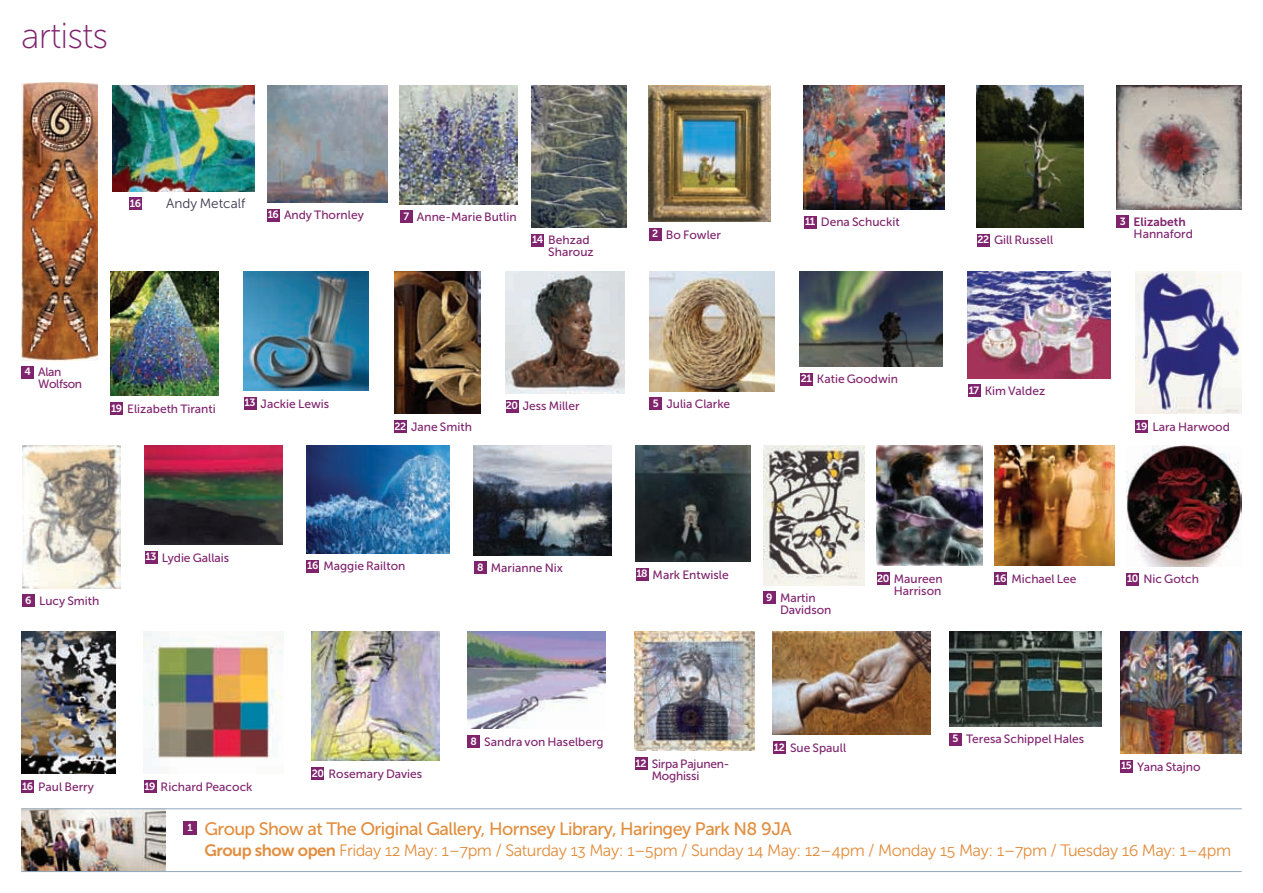
<style>
.page{position:relative;width:1263px;height:893px;background:#fff}
.page>*{position:absolute;margin:0;border:0;box-sizing:border-box;transform-origin:0 0}
.t1{font:36px "Museo Sans 100";letter-spacing:-.025em;color:#7f236d}
.t2{font:18px "Museo Sans 500";letter-spacing:-.03em;color:#e18e3e}
.t3{font:16.5px "Museo Sans 300";letter-spacing:-.03em;color:#e18e3e}
.t4{font:13.5px "Museo Sans 300";color:#39364e}
.t5{font:12px/12px "Museo Sans 500";color:#7f236d}
.t6{font:12px/12px "Museo Sans 500";letter-spacing:-.03em;color:#7f236d}
.t7{font:12px "Museo Sans 700";color:#7f236d}
.t8{font:10.5px "Museo Sans 700";letter-spacing:-.05em;color:#fff}
.t9{font:10.05px "Museo Sans 700";color:#fff}
.s1{font-family:"Museo Sans 700";font-size:10.5px;color:#fff}
.s2{font-family:"Museo Sans 700"}
</style>
<div class="page">
<img style="left:21px;top:809px;width:145px;height:62px">
<div style="left:183px;top:821px;width:14px;height:14px;background:#7f236d"></div>
<hr style="left:21px;top:871px;width:1221px;height:1px;background:#93a9c0">
<hr style="left:21px;top:808px;width:1221px;height:1px;background:#93a9c0">
<img style="left:21px;top:82px;width:77px;height:278px">
<img style="left:1116px;top:85px;width:126px;height:124px">
<img style="left:800px;top:271px;width:142px;height:95px">
<img style="left:474px;top:446px;width:138px;height:109px">
<img style="left:144px;top:631px;width:138px;height:127px">
<img style="left:112px;top:85px;width:142px;height:106px">
<div style="left:129px;top:198px;width:13px;height:12px;background:#7f236d"></div>
<img style="left:267px;top:85px;width:120px;height:117px">
<div style="left:267px;top:209px;width:13px;height:12px;background:#7f236d"></div>
<img style="left:400px;top:85px;width:118px;height:119px">
<div style="left:400px;top:210px;width:13px;height:13px;background:#7f236d"></div>
<img style="left:531px;top:85px;width:95px;height:142px">
<div style="left:531px;top:234px;width:13px;height:13px;background:#7f236d"></div>
<img style="left:649px;top:85px;width:122px;height:137px">
<div style="left:649px;top:228px;width:13px;height:13px;background:#7f236d"></div>
<img style="left:804px;top:85px;width:140px;height:124px">
<div style="left:804px;top:216px;width:12px;height:13px;background:#7f236d"></div>
<div style="left:21px;top:366px;width:13px;height:13px;background:#7f236d"></div>
<div style="left:1116px;top:216px;width:13px;height:12px;background:#7f236d"></div>
<img style="left:110px;top:271px;width:108px;height:125px">
<div style="left:110px;top:402px;width:13px;height:13px;background:#7f236d"></div>
<img style="left:977px;top:85px;width:107px;height:142px">
<div style="left:977px;top:234px;width:13px;height:13px;background:#7f236d"></div>
<img style="left:244px;top:271px;width:125px;height:119px">
<div style="left:244px;top:397px;width:12px;height:13px;background:#7f236d"></div>
<img style="left:394px;top:271px;width:86px;height:143px">
<div style="left:394px;top:420px;width:13px;height:13px;background:#7f236d"></div>
<img style="left:506px;top:271px;width:118px;height:122px">
<div style="left:506px;top:400px;width:12px;height:13px;background:#7f236d"></div>
<img style="left:649px;top:271px;width:125px;height:120px">
<div style="left:649px;top:397px;width:13px;height:13px;background:#7f236d"></div>
<div style="left:800px;top:373px;width:13px;height:12px;background:#7f236d"></div>
<img style="left:968px;top:271px;width:142px;height:107px">
<div style="left:968px;top:384px;width:12px;height:13px;background:#7f236d"></div>
<img style="left:1135px;top:271px;width:106px;height:143px">
<div style="left:1135px;top:420px;width:13px;height:13px;background:#7f236d"></div>
<img style="left:22px;top:446px;width:99px;height:142px">
<div style="left:22px;top:595px;width:13px;height:12px;background:#7f236d"></div>
<img style="left:145px;top:446px;width:137px;height:99px">
<div style="left:145px;top:551px;width:12px;height:13px;background:#7f236d"></div>
<img style="left:306px;top:446px;width:144px;height:107px">
<div style="left:306px;top:560px;width:13px;height:13px;background:#7f236d"></div>
<div style="left:474px;top:562px;width:13px;height:12px;background:#7f236d"></div>
<img style="left:636px;top:446px;width:115px;height:116px">
<div style="left:636px;top:568px;width:12px;height:13px;background:#7f236d"></div>
<img style="left:763px;top:446px;width:102px;height:139px">
<div style="left:763px;top:591px;width:13px;height:13px;background:#7f236d"></div>
<img style="left:877px;top:446px;width:105px;height:120px">
<div style="left:877px;top:572px;width:13px;height:13px;background:#7f236d"></div>
<img style="left:994px;top:446px;width:120px;height:120px">
<div style="left:994px;top:572px;width:13px;height:13px;background:#7f236d"></div>
<img style="left:1126px;top:446px;width:116px;height:120px">
<div style="left:1126px;top:573px;width:13px;height:12px;background:#7f236d"></div>
<img style="left:21px;top:631px;width:94px;height:143px">
<div style="left:21px;top:780px;width:13px;height:13px;background:#7f236d"></div>
<div style="left:144px;top:780px;width:12px;height:13px;background:#7f236d"></div>
<img style="left:312px;top:631px;width:127px;height:130px">
<div style="left:312px;top:767px;width:12px;height:13px;background:#7f236d"></div>
<img style="left:467px;top:631px;width:139px;height:98px">
<div style="left:467px;top:735px;width:13px;height:13px;background:#7f236d"></div>
<img style="left:635px;top:631px;width:120px;height:120px">
<div style="left:635px;top:757px;width:12px;height:13px;background:#7f236d"></div>
<img style="left:773px;top:631px;width:158px;height:104px">
<div style="left:773px;top:741px;width:13px;height:13px;background:#7f236d"></div>
<img style="left:949px;top:631px;width:153px;height:95px">
<div style="left:949px;top:733px;width:13px;height:13px;background:#7f236d"></div>
<img style="left:1120px;top:631px;width:122px;height:123px">
<div style="left:1120px;top:760px;width:13px;height:13px;background:#7f236d"></div>
<h1 class="t1" style="left:21px;top:15px;width:89px">artists</h1>
<p class="t8" style="left:130px;top:197px;width:13px">16</p>
<p class="t4" style="left:166px;top:196px;width:81px">Andy Metcalf</p>
<p class="t5" style="left:268px;top:209px;width:98px"><span class="s1">16</span> Andy Thornley</p>
<p class="t5" style="left:403px;top:211px;width:115px"><span class="s1">7</span> Anne-Marie Butlin</p>
<p class="t8" style="left:532px;top:233px;width:13px">14</p>
<p class="t5" style="left:548px;top:234px;width:47px">Behzad<br>Sharouz</p>
<p class="t5" style="left:652px;top:229px;width:70px"><span class="s1">2</span> Bo Fowler</p>
<p class="t8" style="left:24px;top:365px;width:8px">4</p>
<p class="t6" style="left:38px;top:366px;width:45px">Alan<br>Wolfson</p>
<p class="t5" style="left:111px;top:403px;width:106px"><span class="s1">19</span> Elizabeth Tiranti</p>
<p class="t5" style="left:245px;top:397px;width:86px"><span class="s1">13</span> Jackie Lewis</p>
<p class="t5" style="left:395px;top:421px;width:79px"><span class="s1">22</span> Jane Smith</p>
<p class="t5" style="left:506px;top:400px;width:75px"><span class="s1">20</span> Jess Miller</p>
<p class="t5" style="left:653px;top:398px;width:79px"><span class="s1">5</span> Julia Clarke</p>
<p class="t5" style="left:805px;top:216px;width:96px"><span class="s1">11</span> Dena Schuckit</p>
<p class="t5" style="left:801px;top:373px;width:99px"><span class="s1">21</span> Katie Goodwin</p>
<p class="t5" style="left:977px;top:234px;width:77px"><span class="s1">22</span> Gill Russell</p>
<p class="t5" style="left:969px;top:385px;width:78px"><span class="s1">17</span> Kim Valdez</p>
<p class="t8" style="left:1120px;top:215px;width:8px">3</p>
<p class="t7" style="left:1133px;top:215px;width:54px">Elizabeth</p>
<p class="t5" style="left:1133px;top:228px;width:61px">Hannaford</p>
<p class="t5" style="left:1136px;top:421px;width:95px"><span class="s1">19</span> Lara Harwood</p>
<p class="t5" style="left:25px;top:595px;width:76px"><span class="s1">6</span> Lucy Smith</p>
<p class="t5" style="left:146px;top:552px;width:85px"><span class="s1">13</span> Lydie Gallais</p>
<p class="t5" style="left:22px;top:781px;width:73px"><span class="s1">16</span> Paul Berry</p>
<p class="t5" style="left:144px;top:781px;width:110px"><span class="s1">19</span> Richard Peacock</p>
<p class="t5" style="left:307px;top:560px;width:100px"><span class="s1">16</span> Maggie Railton</p>
<p class="t5" style="left:477px;top:562px;width:87px"><span class="s1">8</span> Marianne Nix</p>
<p class="t5" style="left:636px;top:568px;width:94px"><span class="s1">18</span> Mark Entwisle</p>
<p class="t8" style="left:766px;top:591px;width:8px">9</p>
<p class="t5" style="left:780px;top:592px;width:53px">Martin<br>Davidson</p>
<p class="t8" style="left:877px;top:572px;width:14px">20</p>
<p class="t5" style="left:995px;top:573px;width:83px"><span class="s1">16</span> Michael Lee</p>
<p class="t5" style="left:1127px;top:573px;width:73px"><span class="s1">10</span> Nic Gotch</p>
<p class="t5" style="left:894px;top:573px;width:50px">Maureen<br>Harrison</p>
<p class="t5" style="left:312px;top:768px;width:112px"><span class="s1">20</span> Rosemary Davies</p>
<p class="t5" style="left:470px;top:736px;width:135px"><span class="s1">8</span> Sandra von Haselberg</p>
<p class="t8" style="left:635px;top:757px;width:12px">12</p>
<p class="t5" style="left:652px;top:758px;width:79px">Sirpa Pajunen-<br>Moghissi</p>
<p class="t5" style="left:774px;top:742px;width:74px"><span class="s1">12</span> Sue Spaull</p>
<p class="t5" style="left:952px;top:733px;width:133px"><span class="s1">5</span> Teresa Schippel Hales</p>
<p class="t5" style="left:1121px;top:760px;width:81px"><span class="s1">15</span> Yana Stajno</p>
<p class="t9" style="left:187px;top:821px;width:7px">1</p>
<h2 class="t2" style="left:204px;top:818px;width:589px">Group Show at The Original Gallery, Hornsey Library, Haringey Park N8 9JA</h2>
<h3 class="t3" style="left:204px;top:840px;width:1028px"><span class="s2">Group show open</span> Friday 12 May: 1–7pm / Saturday 13 May: 1–5pm / Sunday 14 May: 12–4pm / Monday 15 May: 1–7pm / Tuesday 16 May: 1–4pm</h3>
</div>
